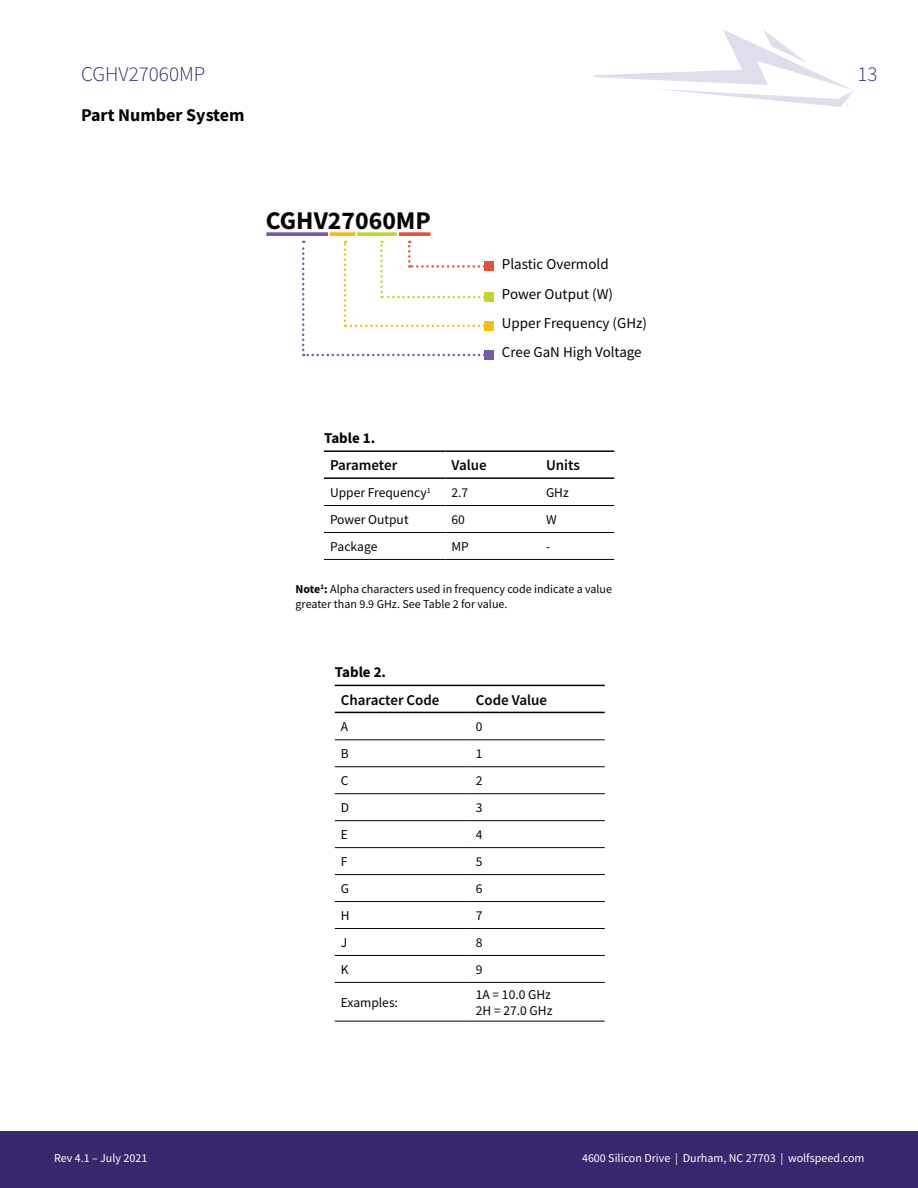
<style>
.page{position:relative;width:918px;height:1188px;background:#fff}
.page>*{position:absolute;margin:0;border:0;box-sizing:border-box;transform-origin:0 0}
.t1{font:700 25.5px "Source Sans Pro";color:#040503}
.t2{font:300 21px "Source Sans Pro";color:#38296e}
.t3{font:700 18px "Source Sans Pro";color:#040503}
.t4{font:15px/29.4px "Source Sans Pro";color:#040503}
.t5{font:600 15px "Source Sans Pro";color:#040503}
.t6{font:700 15px "Source Sans Pro";color:#040503}
.t7{font:13.5px/16.2px "Source Sans Pro";color:#040503}
.t8{font:12px/14.4px "Source Sans Pro";color:#040503}
.t9{font:12px "Source Sans Pro";color:#fff}
.s1{font-weight:700}
</style>
<div class="page">
<svg style="left:594px;top:29px;width:259px;height:78px"></svg>
<div style="left:0;top:1131px;width:918px;height:57px;background:#38296e"></div>
<hr style="left:324px;top:505px;width:122px;height:1px;background:#040503">
<hr style="left:446px;top:505px;width:94px;height:1px;background:#040503">
<hr style="left:540px;top:505px;width:74px;height:1px;background:#040503">
<hr style="left:324px;top:532px;width:122px;height:1px;background:#040503">
<hr style="left:446px;top:532px;width:94px;height:1px;background:#040503">
<hr style="left:540px;top:532px;width:74px;height:1px;background:#040503">
<hr style="left:324px;top:559px;width:122px;height:1px;background:#040503">
<hr style="left:446px;top:559px;width:94px;height:1px;background:#040503">
<hr style="left:540px;top:559px;width:74px;height:1px;background:#040503">
<hr style="left:324px;top:450px;width:122px;height:2px;background:#040503">
<hr style="left:446px;top:450px;width:94px;height:2px;background:#040503">
<hr style="left:540px;top:450px;width:74px;height:2px;background:#040503">
<hr style="left:324px;top:477px;width:122px;height:2px;background:#040503">
<hr style="left:446px;top:477px;width:94px;height:2px;background:#040503">
<hr style="left:540px;top:477px;width:74px;height:2px;background:#040503">
<hr style="left:335px;top:739px;width:135px;height:1px;background:#040503">
<hr style="left:470px;top:739px;width:135px;height:1px;background:#040503">
<hr style="left:335px;top:766px;width:135px;height:1px;background:#040503">
<hr style="left:470px;top:766px;width:135px;height:1px;background:#040503">
<hr style="left:335px;top:793px;width:135px;height:1px;background:#040503">
<hr style="left:470px;top:793px;width:135px;height:1px;background:#040503">
<hr style="left:335px;top:820px;width:135px;height:1px;background:#040503">
<hr style="left:470px;top:820px;width:135px;height:1px;background:#040503">
<hr style="left:335px;top:847px;width:135px;height:1px;background:#040503">
<hr style="left:470px;top:847px;width:135px;height:1px;background:#040503">
<hr style="left:335px;top:874px;width:135px;height:1px;background:#040503">
<hr style="left:470px;top:874px;width:135px;height:1px;background:#040503">
<hr style="left:335px;top:901px;width:135px;height:1px;background:#040503">
<hr style="left:470px;top:901px;width:135px;height:1px;background:#040503">
<hr style="left:335px;top:928px;width:135px;height:1px;background:#040503">
<hr style="left:470px;top:928px;width:135px;height:1px;background:#040503">
<hr style="left:335px;top:955px;width:135px;height:1px;background:#040503">
<hr style="left:470px;top:955px;width:135px;height:1px;background:#040503">
<hr style="left:335px;top:982px;width:135px;height:1px;background:#040503">
<hr style="left:470px;top:982px;width:135px;height:1px;background:#040503">
<hr style="left:335px;top:1021px;width:135px;height:1px;background:#040503">
<hr style="left:470px;top:1021px;width:135px;height:1px;background:#040503">
<hr style="left:335px;top:685px;width:135px;height:1px;background:#040503">
<hr style="left:470px;top:685px;width:135px;height:1px;background:#040503">
<hr style="left:335px;top:712px;width:135px;height:1px;background:#040503">
<hr style="left:470px;top:712px;width:135px;height:1px;background:#040503">
<div style="left:484px;top:350px;width:10px;height:10px;background:#755ba6"></div>
<div style="left:484px;top:321px;width:10px;height:10px;background:#f5be16"></div>
<div style="left:484px;top:292px;width:10px;height:10px;background:#c2d52e"></div>
<svg style="left:302px;top:241px;width:188px;height:115px"></svg>
<div style="left:484px;top:262px;width:10px;height:9px;background:#e3503b"></div>
<svg style="left:266px;top:232px;width:62px;height:4px"></svg>
<svg style="left:330px;top:232px;width:25px;height:4px"></svg>
<svg style="left:357px;top:232px;width:40px;height:4px"></svg>
<svg style="left:399px;top:232px;width:31px;height:4px"></svg>
<h2 class="t2" style="left:81px;top:61px;width:126px">CGHV27060MP</h2>
<h2 class="t2" style="left:857px;top:61px;width:22px">13</h2>
<h3 class="t3" style="left:81px;top:103px;width:165px">Part Number System</h3>
<h1 class="t1" style="left:266px;top:203px;width:167px">CGHV27060MP</h1>
<p class="t6" style="left:324px;top:428px;width:53px">Table 1.</p>
<p class="t4" style="left:502px;top:250px;width:147px">Plastic Overmold<br>Power Output (W)<br>Upper Frequency (GHz)<br>Cree GaN High Voltage</p>
<p class="t5" style="left:330px;top:455px;width:69px">Parameter</p>
<p class="t5" style="left:452px;top:455px;width:37px">Value</p>
<p class="t5" style="left:546px;top:455px;width:35px">Units</p>
<p class="t7" style="left:330px;top:484px;width:102px">Upper Frequency<sup>1</sup></p>
<p class="t7" style="left:452px;top:484px;width:18px">2.7</p>
<p class="t7" style="left:546px;top:484px;width:24px">GHz</p>
<p class="t7" style="left:330px;top:511px;width:80px">Power Output</p>
<p class="t7" style="left:452px;top:511px;width:15px">60</p>
<p class="t7" style="left:546px;top:511px;width:12px">W</p>
<p class="t7" style="left:330px;top:538px;width:49px">Package</p>
<p class="t7" style="left:452px;top:538px;width:19px">MP</p>
<p class="t7" style="left:546px;top:538px;width:6px">-</p>
<p class="t8" style="left:296px;top:582px;width:318px"><span class="s1">Note</span><sup>1</sup><span class="s1">:</span> Alpha characters used in frequency code indicate a value greater than 9.9 GHz. See Table 2 for value.</p>
<p class="t6" style="left:335px;top:662px;width:53px">Table 2.</p>
<p class="t5" style="left:341px;top:690px;width:100px">Character Code</p>
<p class="t5" style="left:476px;top:690px;width:73px">Code Value</p>
<p class="t7" style="left:341px;top:719px;width:9px">A</p>
<p class="t7" style="left:476px;top:719px;width:8px">0</p>
<p class="t7" style="left:341px;top:746px;width:9px">B</p>
<p class="t7" style="left:476px;top:746px;width:8px">1</p>
<p class="t7" style="left:341px;top:773px;width:9px">C</p>
<p class="t7" style="left:476px;top:773px;width:8px">2</p>
<p class="t7" style="left:341px;top:800px;width:10px">D</p>
<p class="t7" style="left:476px;top:800px;width:8px">3</p>
<p class="t7" style="left:341px;top:827px;width:9px">E</p>
<p class="t7" style="left:476px;top:827px;width:8px">4</p>
<p class="t7" style="left:341px;top:854px;width:8px">F</p>
<p class="t7" style="left:476px;top:854px;width:8px">5</p>
<p class="t7" style="left:341px;top:880px;width:10px">G</p>
<p class="t7" style="left:476px;top:880px;width:8px">6</p>
<p class="t7" style="left:341px;top:907px;width:10px">H</p>
<p class="t7" style="left:476px;top:907px;width:8px">7</p>
<p class="t7" style="left:341px;top:934px;width:8px">J</p>
<p class="t7" style="left:476px;top:934px;width:8px">8</p>
<p class="t7" style="left:341px;top:961px;width:9px">K</p>
<p class="t7" style="left:476px;top:961px;width:8px">9</p>
<p class="t7" style="left:341px;top:994px;width:59px">Examples:</p>
<p class="t7" style="left:476px;top:986px;width:78px">1A = 10.0 GHz<br>2H = 27.0 GHz</p>
<p class="t9" style="left:54px;top:1150px;width:95px">Rev 4.1 – July 2021</p>
<p class="t9" style="left:582px;top:1150px;width:284px">4600 Silicon Drive | Durham, NC 27703 | wolfspeed.com</p>
</div>
